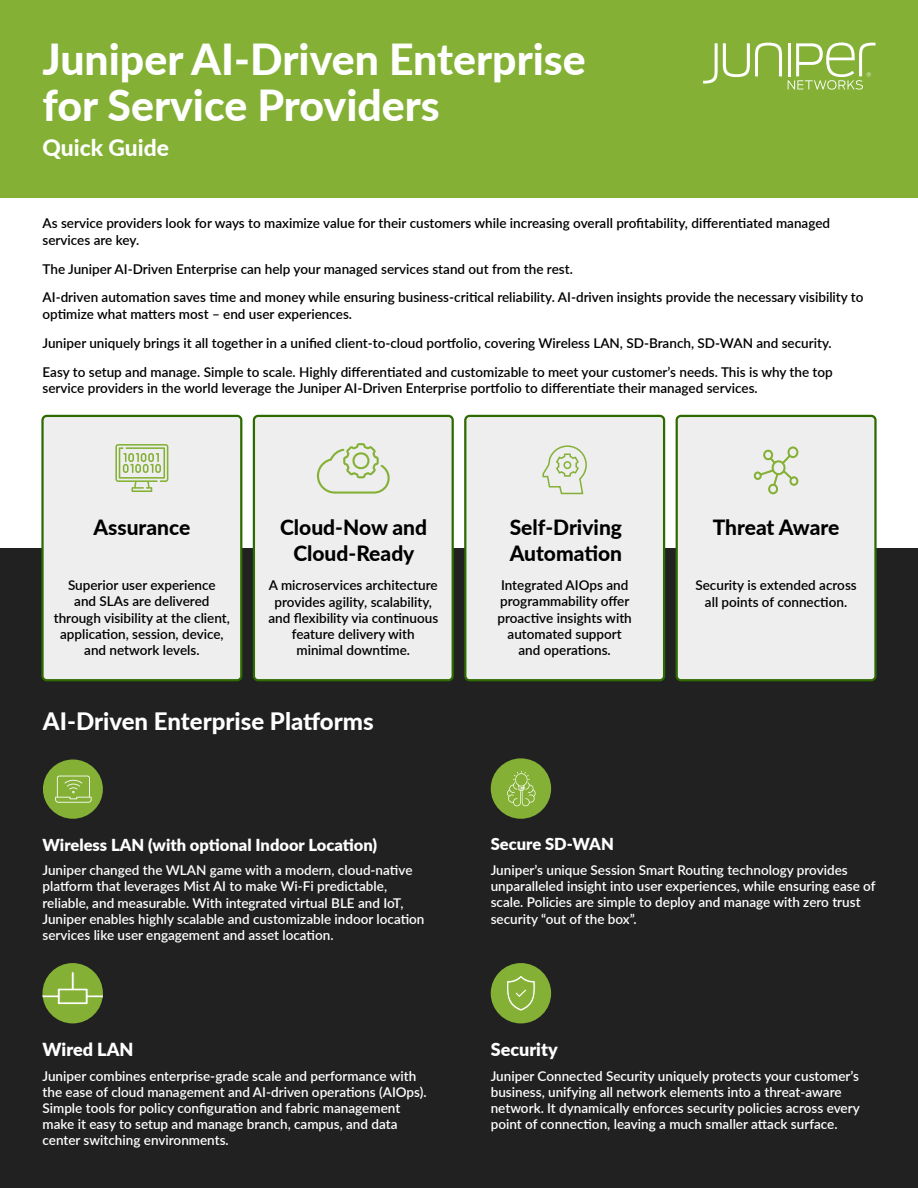
<style>
.page{position:relative;width:918px;height:1188px;background:#fff}
.page>*{position:absolute;margin:0;border:0;box-sizing:border-box;transform-origin:0 0}
.t1{font:800 42.75px/45.6px "Lato";color:#fff}
.t2{font:800 24px "Lato";color:#fff}
.t3{font:800 22.8px "Lato";color:#fff}
.t4{font:800 21px/25.2px "Lato";color:#000;text-align:center}
.t5{font:900 18px "Lato";color:#fff}
.t6{font:900 16.5px "Lato";color:#fff}
.t7{font:600 13.5px/16.2px "Lato";color:#000;text-align:center}
.t8{font:600 13.5px/16.2px "Lato";color:#fff}
</style>
<div class="page">
<div style="left:0;top:548px;width:918px;height:640px;background:#212121"></div>
<div style="left:43px;top:416px;width:198px;height:264px;background:#eee;border-radius:4px"></div>
<div style="left:41px;top:415px;width:201px;height:266px;border:2px solid #2d6a00;border-radius:4px"></div>
<div style="left:254px;top:416px;width:199px;height:264px;background:#eee;border-radius:4px"></div>
<div style="left:253px;top:415px;width:201px;height:266px;border:2px solid #2d6a00;border-radius:4px"></div>
<div style="left:465px;top:416px;width:199px;height:264px;background:#eee;border-radius:4px"></div>
<div style="left:464px;top:415px;width:201px;height:266px;border:2px solid #2d6a00;border-radius:4px"></div>
<div style="left:677px;top:416px;width:198px;height:264px;background:#eee;border-radius:4px"></div>
<div style="left:676px;top:415px;width:201px;height:266px;border:2px solid #2d6a00;border-radius:4px"></div>
<div style="left:0;top:0;width:918px;height:197px;background:#84b135"></div>
<svg style="left:703px;top:43px;width:79px;height:41px"></svg>
<svg style="left:788px;top:43px;width:87px;height:47px"></svg>
<svg style="left:115px;top:444px;width:53px;height:48px"></svg>
<svg style="left:317px;top:443px;width:73px;height:51px"></svg>
<svg style="left:542px;top:445px;width:45px;height:50px"></svg>
<svg style="left:754px;top:446px;width:45px;height:49px"></svg>
<div style="left:43px;top:963px;width:60px;height:60px;background:#84b135;border-radius:50%"></div>
<svg style="left:43px;top:971px;width:60px;height:34px"></svg>
<div style="left:491px;top:963px;width:60px;height:60px;background:#84b135;border-radius:50%"></div>
<svg style="left:506px;top:963px;width:30px;height:48px"></svg>
<div style="left:43px;top:760px;width:60px;height:59px;background:#84b135;border-radius:50%"></div>
<svg style="left:55px;top:776px;width:37px;height:27px"></svg>
<div style="left:491px;top:758px;width:60px;height:61px;background:#84b135;border-radius:50%"></div>
<svg style="left:507px;top:771px;width:29px;height:35px"></svg>
<h1 class="t1" style="left:43px;top:35px;width:545px">Juniper AI-Driven Enterprise for Service Providers</h1>
<h3 class="t3" style="left:43px;top:131px;width:128px">Quick Guide</h3>
<p class="t7" style="left:43px;top:215px;width:789px;text-align:left">As service providers look for ways to maximize value for their customers while increasing overall profitability, differentiated managed services are key.</p>
<p class="t7" style="left:43px;top:254px;width:823px;line-height:29px;text-align:left">The Juniper AI-Driven Enterprise can help your managed services stand out from the rest.<br>AI-driven automation saves time and money while ensuring business-critical reliability. AI-driven insights provide the necessary visibility to</p>
<p class="t7" style="left:43px;top:299px;width:792px;line-height:29px;text-align:left">optimize what matters most – end user experiences.<br>Juniper uniquely brings it all together in a unified client-to-cloud portfolio, covering Wireless LAN, SD-Branch, SD-WAN and security.<br>Easy to setup and manage. Simple to scale. Highly differentiated and customizable to meet your customer’s needs. This is why the top</p>
<p class="t7" style="left:43px;top:379px;width:717px">service providers in the world leverage the Juniper AI-Driven Enterprise portfolio to differentiate their managed services.</p>
<h3 class="t4" style="left:93px;top:514px;width:98px">Assurance</h3>
<h3 class="t4" style="left:280px;top:514px;width:149px">Cloud-Now and<br>Cloud-Ready</h3>
<h3 class="t4" style="left:510px;top:514px;width:114px;text-align:left">Self-Driving<br>Automation</h3>
<h3 class="t4" style="left:713px;top:514px;width:128px">Threat Aware</h3>
<p class="t7" style="left:54px;top:577px;width:178px">Superior user experience<br>and SLAs are delivered through visibility at the client, application, session, device, and network levels.</p>
<p class="t7" style="left:268px;top:577px;width:171px">A microservices architecture provides agility, scalability, and flexibility via continuous feature delivery with minimal downtime.</p>
<p class="t7" style="left:695px;top:577px;width:163px">Security is extended across all points of connection.</p>
<p class="t7" style="left:497px;top:577px;width:136px">Integrated AIOps and programmability offer proactive insights with automated support and operations.</p>
<h2 class="t2" style="left:43px;top:703px;width:332px">AI-Driven Enterprise Platforms</h2>
<p class="t6" style="left:43px;top:832px;width:336px">Wireless LAN (with optional Indoor Location)</p>
<p class="t8" style="left:43px;top:862px;width:384px">Juniper changed the WLAN game with a modern, cloud-native platform that leverages Mist AI to make Wi-Fi predictable, reliable, and measurable. With integrated virtual BLE and IoT, Juniper enables highly scalable and customizable indoor location services like user engagement and asset location.</p>
<h3 class="t5" style="left:43px;top:1036px;width:92px">Wired LAN</h3>
<p class="t8" style="left:43px;top:1067px;width:386px">Juniper combines enterprise-grade scale and performance with the ease of cloud management and AI-driven operations (AIOps).<br>Simple tools for policy configuration and fabric management make it easy to setup and manage branch, campus, and data center switching environments.</p>
<p class="t6" style="left:491px;top:832px;width:125px">Secure SD-WAN</p>
<p class="t8" style="left:491px;top:861px;width:386px">Juniper’s unique Session Smart Routing technology provides unparalleled insight into user experiences, while ensuring ease of scale. Policies are simple to deploy and manage with zero trust security “out of the box”.</p>
<h3 class="t5" style="left:491px;top:1036px;width:68px">Security</h3>
<p class="t8" style="left:491px;top:1067px;width:370px">Juniper Connected Security uniquely protects your customer’s business, unifying all network elements into a threat-aware network. It dynamically enforces security policies across every point of connection, leaving a much smaller attack surface.</p>
</div>
